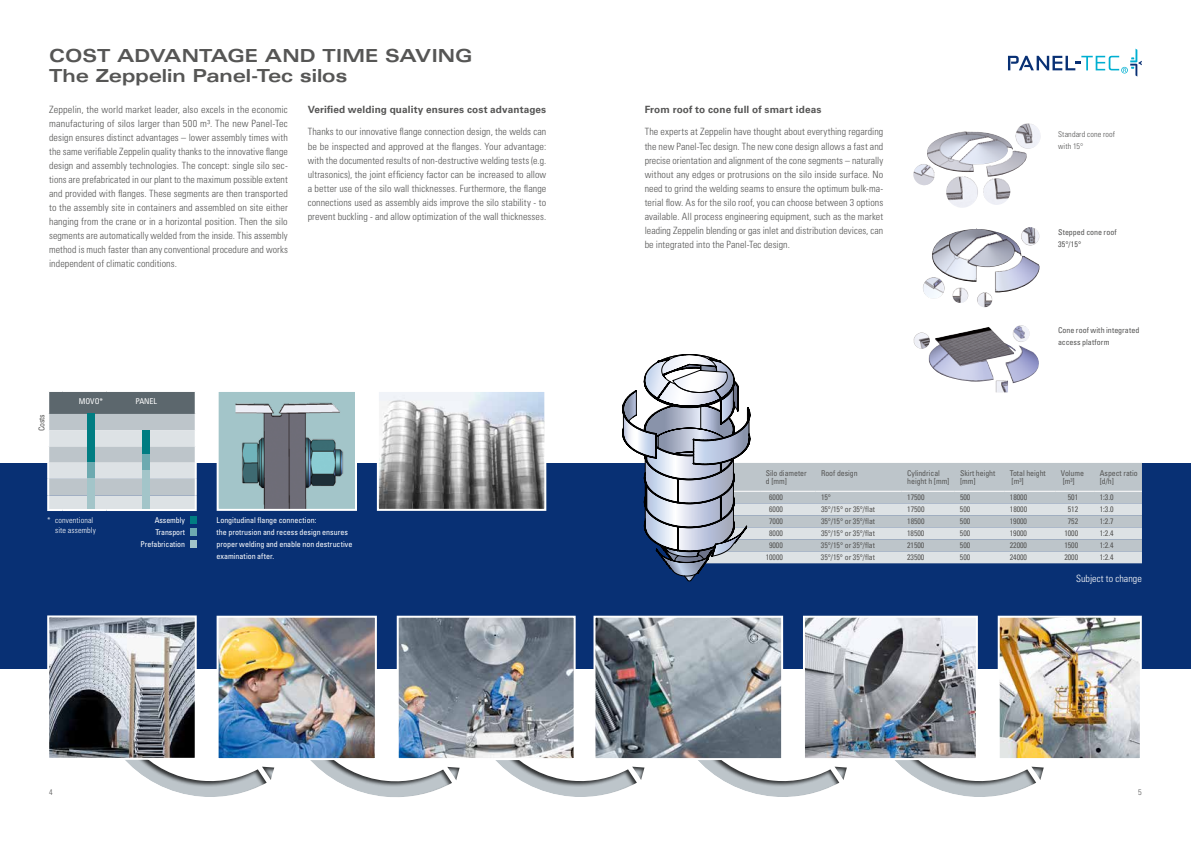
<style>
.page{position:relative;width:1191px;height:842px;background:#fff}
.page>*{position:absolute;margin:0;border:0;box-sizing:border-box;transform-origin:0 0}
.t1{font:700 expanded 18px/20px "Univers LT Std";letter-spacing:-.005em;color:#565655}
.t2{font:300 condensed 10px/14px "Univers LT Std";letter-spacing:.005em;color:#565655;text-align:justify}
.t3{font:700 10px "Univers LT Std";letter-spacing:.015em;color:#565655}
.t4{font:300 condensed 10px "Univers LT Std";letter-spacing:.005em;color:#fff}
.t5{font:condensed 8px/8px "Univers LT Std";letter-spacing:-.005em;color:#565655}
.t6{font:condensed 8px/12px "Univers LT Std";letter-spacing:-.005em;color:#fff;text-align:right}
.t7{font:300 condensed 8px/10px "Univers LT Std";letter-spacing:.015em;color:#fff}
.t8{font:300 condensed 8px/12px "Univers LT Std";letter-spacing:.015em;color:#565655}
</style>
<div class="page">
<div style="left:0;top:463px;width:1191px;height:206px;background:#083074"></div>
<svg style="left:125px;top:760px;width:142px;height:37px"></svg>
<div style="left:260px;top:765px;width:15px;height:16px;background:#000;opacity:.75"></div>
<svg style="left:495px;top:760px;width:142px;height:37px"></svg>
<div style="left:630px;top:765px;width:15px;height:16px;background:#000;opacity:.75"></div>
<svg style="left:895px;top:760px;width:141px;height:37px"></svg>
<div style="left:1029px;top:765px;width:15px;height:16px;background:#000;opacity:.75"></div>
<svg style="left:310px;top:760px;width:142px;height:37px"></svg>
<div style="left:445px;top:765px;width:15px;height:16px;background:#000;opacity:.75"></div>
<svg style="left:698px;top:649px;width:142px;height:148px"></svg>
<div style="left:832px;top:765px;width:15px;height:16px;background:#000;opacity:.75"></div>
<img style="left:50px;top:618px;width:144px;height:139px">
<div style="left:47px;top:615px;width:150px;height:145px;border:2px solid #fff"></div>
<img style="left:400px;top:619px;width:172px;height:138px">
<div style="left:397px;top:616px;width:178px;height:144px;border:2px solid #fff"></div>
<img style="left:806px;top:619px;width:169px;height:138px">
<div style="left:803px;top:616px;width:175px;height:144px;border:2px solid #fff"></div>
<img style="left:596px;top:619px;width:184px;height:138px">
<div style="left:593px;top:616px;width:190px;height:144px;border:2px solid #fff"></div>
<img style="left:1000px;top:619px;width:138px;height:138px">
<div style="left:997px;top:616px;width:144px;height:144px;border:2px solid #fff"></div>
<img style="left:220px;top:619px;width:154px;height:138px">
<div style="left:217px;top:616px;width:160px;height:144px;border:2px solid #fff"></div>
<div style="left:218px;top:391px;width:138px;height:119px;background:#a3c5c9"></div>
<img style="left:235px;top:402px;width:108px;height:106px">
<div style="left:217px;top:390px;width:140px;height:121px;border:2px solid #fff"></div>
<img style="left:380px;top:393px;width:163px;height:115px">
<div style="left:377px;top:390px;width:169px;height:121px;border:2px solid #fff"></div>
<img style="left:923px;top:227px;width:116px;height:80px">
<img style="left:913px;top:123px;width:127px;height:85px">
<img style="left:913px;top:325px;width:122px;height:29px">
<svg style="left:1008px;top:49px;width:133px;height:28px"></svg>
<div style="left:190px;top:516px;width:7px;height:7px;background:#007d82"></div>
<div style="left:190px;top:528px;width:7px;height:7px;background:#6daab0"></div>
<div style="left:190px;top:540px;width:7px;height:7px;background:#a3c5c9"></div>
<div style="left:48px;top:391px;width:148px;height:23px;background:#5c676d"></div>
<svg style="left:48px;top:391px;width:15px;height:1px"></svg>
<hr style="left:47px;top:392px;width:2px;height:22px;background:#fff">
<hr style="left:63px;top:390px;width:43px;height:2px;background:#fff">
<hr style="left:106px;top:390px;width:91px;height:2px;background:#fff">
<hr style="left:195px;top:392px;width:2px;height:22px;background:#fff">
<svg style="left:47px;top:414px;width:150px;height:97px;background:#ccd3d7"></svg>
<hr style="left:63px;top:509px;width:43px;height:2px;background:#fff">
<hr style="left:106px;top:509px;width:91px;height:2px;background:#fff">
<div style="left:87px;top:414px;width:8px;height:49px;background:#007d82"></div>
<div style="left:87px;top:463px;width:8px;height:16px;background:#6daab0"></div>
<div style="left:87px;top:479px;width:8px;height:30px;background:#a3c5c9"></div>
<div style="left:142px;top:430px;width:7px;height:24px;background:#007d82"></div>
<div style="left:142px;top:454px;width:7px;height:17px;background:#6daab0"></div>
<div style="left:142px;top:471px;width:7px;height:38px;background:#a3c5c9"></div>
<svg style="left:622px;top:354px;width:520px;height:227px"></svg>
<h1 class="t1" style="left:49px;top:45px;width:425px">COST ADVANTAGE AND TIME SAVING<br>The Zeppelin Panel-Tec silos</h1>
<p class="t2" style="left:49px;top:102px;width:240px">Zeppelin, the world market leader, also excels in the economic manufacturing of silos larger than 500 m³. The new Panel-Tec design ensures distinct advantages – lower assembly times with the same verifiable Zeppelin quality thanks to the innovative flange design and assembly technologies. The concept: single silo sec&shy;tions are prefabricated in our plant to the maximum possible extent and provided with flanges. These segments are then transported to the assembly site in containers and assembled on site either hanging from the crane or in a horizontal position. Then the silo segments are automatically welded from the inside. This assembly method is much faster than any conventional procedure and works independent of climatic conditions.</p>
<p class="t3" style="left:308px;top:104px;width:240px">Verified welding quality ensures cost advantages</p>
<p class="t2" style="left:308px;top:125px;width:240px">Thanks to our innovative flange connection design, the welds can be be inspected and approved at the flanges. Your advantage: with the documented results of non-destructive welding tests (e.g. ultrasonics), the joint efficiency factor can be increased to allow a better use of the silo wall thicknesses. Furthermore, the flange connections used as assembly aids improve the silo stability - to prevent buckling - and allow optimization of the wall thicknesses.</p>
<p class="t8" style="left:1058px;top:128px;width:58px">Standard cone roof with 15°</p>
<p class="t3" style="left:644px;top:104px;width:178px">From roof to cone full of smart ideas</p>
<p class="t2" style="left:644px;top:125px;width:240px">The experts at Zeppelin have thought about everything regarding the new Panel-Tec design. The new cone design allows a fast and precise orientation and alignment of the cone segments – naturally without any edges or protrusions on the silo inside surface. No need to grind the welding seams to ensure the optimum bulk-ma&shy;terial flow. As for the silo roof, you can choose between 3 options available. All process engineering equipment, such as the market leading Zeppelin blending or gas inlet and distribution devices, can be integrated into the Panel-Tec design.</p>
<p class="t5" style="left:1058px;top:226px;width:60px;line-height:12px">Stepped cone roof<br>35°/15°</p>
<p class="t5" style="left:38px;top:431px;width:19px;rotate:-90deg">Costs</p>
<p class="t6" style="left:79px;top:395px;width:26px">MOVO*</p>
<p class="t6" style="left:135px;top:395px;width:23px">PANEL</p>
<p class="t7" style="left:55px;top:515px;width:42px;text-indent:-8px">* conventional site assembly</p>
<p class="t6" style="left:141px;top:514px;width:46px">Assembly<br>Transport<br>Prefabrication</p>
<p class="t6" style="left:217px;top:514px;width:137px;text-align:left">Longitudinal flange connection:<br>the protrusion and recess design ensures proper welding and enable non destructive examination after.</p>
<p class="t5" style="left:1058px;top:324px;width:83px;line-height:12px">Cone roof with integrated access platform</p>
<p class="t5" style="left:765px;top:469px;width:42px">Silo diameter d [mm]</p>
<p class="t5" style="left:821px;top:469px;width:38px">Roof design</p>
<p class="t5" style="left:907px;top:469px;width:44px">Cylindrical height h [mm]</p>
<p class="t5" style="left:960px;top:469px;width:37px">Skirt height [mm]</p>
<p class="t5" style="left:1010px;top:469px;width:37px">Total height [m³]</p>
<p class="t5" style="left:1061px;top:469px;width:25px">Volume [m³]</p>
<p class="t5" style="left:1099px;top:469px;width:39px">Aspect ratio [d/h]</p>
<p class="t5" style="left:769px;top:493px;width:15px">6000</p>
<p class="t5" style="left:821px;top:493px;width:12px">15°</p>
<p class="t5" style="left:907px;top:493px;width:19px">17500</p>
<p class="t5" style="left:960px;top:493px;width:12px">500</p>
<p class="t5" style="left:1010px;top:493px;width:19px">18000</p>
<p class="t5" style="left:1067px;top:493px;width:12px">501</p>
<p class="t5" style="left:1099px;top:493px;width:15px">1:3.0</p>
<p class="t5" style="left:769px;top:505px;width:15px">6000</p>
<p class="t5" style="left:821px;top:505px;width:56px">35°/15° or 35°/flat</p>
<p class="t5" style="left:907px;top:505px;width:19px">17500</p>
<p class="t5" style="left:960px;top:505px;width:12px">500</p>
<p class="t5" style="left:1010px;top:505px;width:19px">18000</p>
<p class="t5" style="left:1067px;top:505px;width:12px">512</p>
<p class="t5" style="left:1099px;top:505px;width:15px">1:3.0</p>
<p class="t5" style="left:769px;top:517px;width:15px">7000</p>
<p class="t5" style="left:821px;top:517px;width:56px">35°/15° or 35°/flat</p>
<p class="t5" style="left:907px;top:517px;width:19px">18500</p>
<p class="t5" style="left:960px;top:517px;width:12px">500</p>
<p class="t5" style="left:1010px;top:517px;width:19px">19000</p>
<p class="t5" style="left:1067px;top:517px;width:12px">752</p>
<p class="t5" style="left:1099px;top:517px;width:15px">1:2.7</p>
<p class="t5" style="left:769px;top:529px;width:15px">8000</p>
<p class="t5" style="left:821px;top:529px;width:56px">35°/15° or 35°/flat</p>
<p class="t5" style="left:907px;top:529px;width:19px">18500</p>
<p class="t5" style="left:960px;top:529px;width:12px">500</p>
<p class="t5" style="left:1009px;top:529px;width:19px">19000</p>
<p class="t5" style="left:1064px;top:529px;width:15px">1000</p>
<p class="t5" style="left:1099px;top:529px;width:15px">1:2.4</p>
<p class="t5" style="left:769px;top:541px;width:15px">9000</p>
<p class="t5" style="left:821px;top:541px;width:56px">35°/15° or 35°/flat</p>
<p class="t5" style="left:907px;top:541px;width:19px">21500</p>
<p class="t5" style="left:960px;top:541px;width:12px">500</p>
<p class="t5" style="left:1009px;top:541px;width:19px">22000</p>
<p class="t5" style="left:1064px;top:541px;width:15px">1500</p>
<p class="t5" style="left:1099px;top:541px;width:15px">1:2.4</p>
<p class="t5" style="left:765px;top:553px;width:19px">10000</p>
<p class="t5" style="left:821px;top:553px;width:56px">35°/15° or 35°/flat</p>
<p class="t5" style="left:907px;top:553px;width:19px">23500</p>
<p class="t5" style="left:960px;top:553px;width:12px">500</p>
<p class="t5" style="left:1009px;top:553px;width:19px">24000</p>
<p class="t5" style="left:1064px;top:553px;width:15px">2000</p>
<p class="t5" style="left:1099px;top:553px;width:15px">1:2.4</p>
<p class="t4" style="left:1076px;top:572px;width:67px">Subject to change</p>
<p class="t8" style="left:49px;top:786px;width:5px">4</p>
<p class="t8" style="left:1138px;top:786px;width:5px">5</p>
</div>
